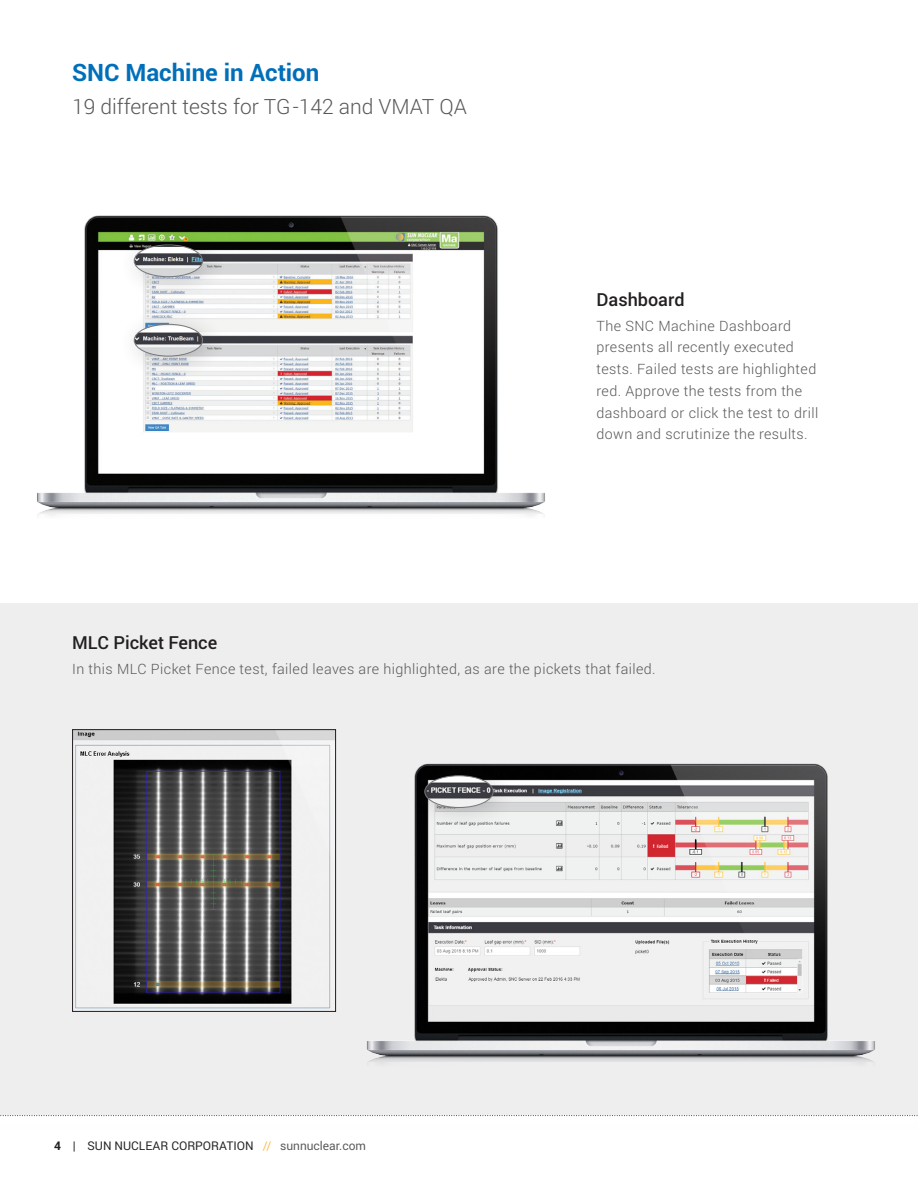
<style>
.page{position:relative;width:918px;height:1188px;background:#fff}
.page>*{position:absolute;margin:0;border:0;box-sizing:border-box;transform-origin:0 0}
.Top_Page_Header{font:700 24px "Roboto";color:#006fba}
.Top_Page_Subhead{font:300 21px "Roboto";color:#57585a}
.Copy_Subhead{font:500 18px "Roboto";color:#231f20}
.Body_Copy{font:300 14.25px/21.8px "Roboto";letter-spacing:.03em;color:#57585a}
.t1{font:12px "Roboto";color:#231f20}
.t2{font:12px "Minion Pro";color:#231f20}
.s1{font-family:"Futura";font-weight:500;font-size:10.5px}
.s2{font-weight:700}
.s3{color:#fcb94b}
.s4{color:#57585a}
</style>
<div class="page">
<div style="left:0;top:603px;width:918px;height:539px;background:#eeeeef"></div>
<img style="left:74px;top:731px;width:213px;height:278px">
<div style="left:0;top:1115px;width:918px;height:73px;background:#fff"></div>
<svg style="left:0;top:1115px;width:918px;height:1px"></svg>
<img style="left:37px;top:215px;width:508px;height:301px">
<img style="left:287px;top:729px;width:588px;height:334px">
<div style="left:117px;top:226px;width:110px;height:76px;background:#231f20;opacity:.19"></div>
<img style="left:134px;top:245px;width:69px;height:32px">
<div style="left:134px;top:245px;width:69px;height:32px;border:1px solid #76787b;border-radius:50%"></div>
<div style="left:117px;top:306px;width:110px;height:75px;background:#231f20;opacity:.19"></div>
<img style="left:134px;top:324px;width:69px;height:32px">
<div style="left:134px;top:324px;width:69px;height:32px;border:1px solid #76787b;border-radius:50%"></div>
<div style="left:407px;top:757px;width:110px;height:76px;background:#231f20;opacity:.19"></div>
<img style="left:425px;top:776px;width:68px;height:32px">
<div style="left:424px;top:775px;width:70px;height:33px;border:1px solid #76787b;border-radius:50%"></div>
<p class="Top_Page_Header" style="left:72px;top:56px;width:249px">SNC Machine in Action</p>
<p class="Top_Page_Subhead" style="left:72px;top:92px;width:396px">19 different tests for TG-142 and VMAT QA</p>
<p class="Copy_Subhead" style="left:596px;top:287px;width:90px">Dashboard</p>
<p class="Body_Copy" style="left:596px;top:314px;width:223px">The SNC Machine Dashboard presents all recently executed tests. Failed tests are highlighted red. Approve the tests from the dashboard or click the test to drill down and scrutinize the results.</p>
<p class="Copy_Subhead" style="left:72px;top:630px;width:147px">MLC Picket Fence</p>
<p class="Body_Copy" style="left:72px;top:658px;width:585px">In this MLC Picket Fence test, failed leaves are highlighted, as are the pickets that failed.</p>
<p class="t2" style="left:56px;top:1133px;width:121px"><span class="s1">1</span> I www.lightages.com</p>
<p class="t1" style="left:54px;top:1137px;width:314px"><span class="s2">4</span> | SUN NUCLEAR CORPORATION <span class="s3">//</span> <span class="s4">sunnuclear.com</span></p>
</div>
